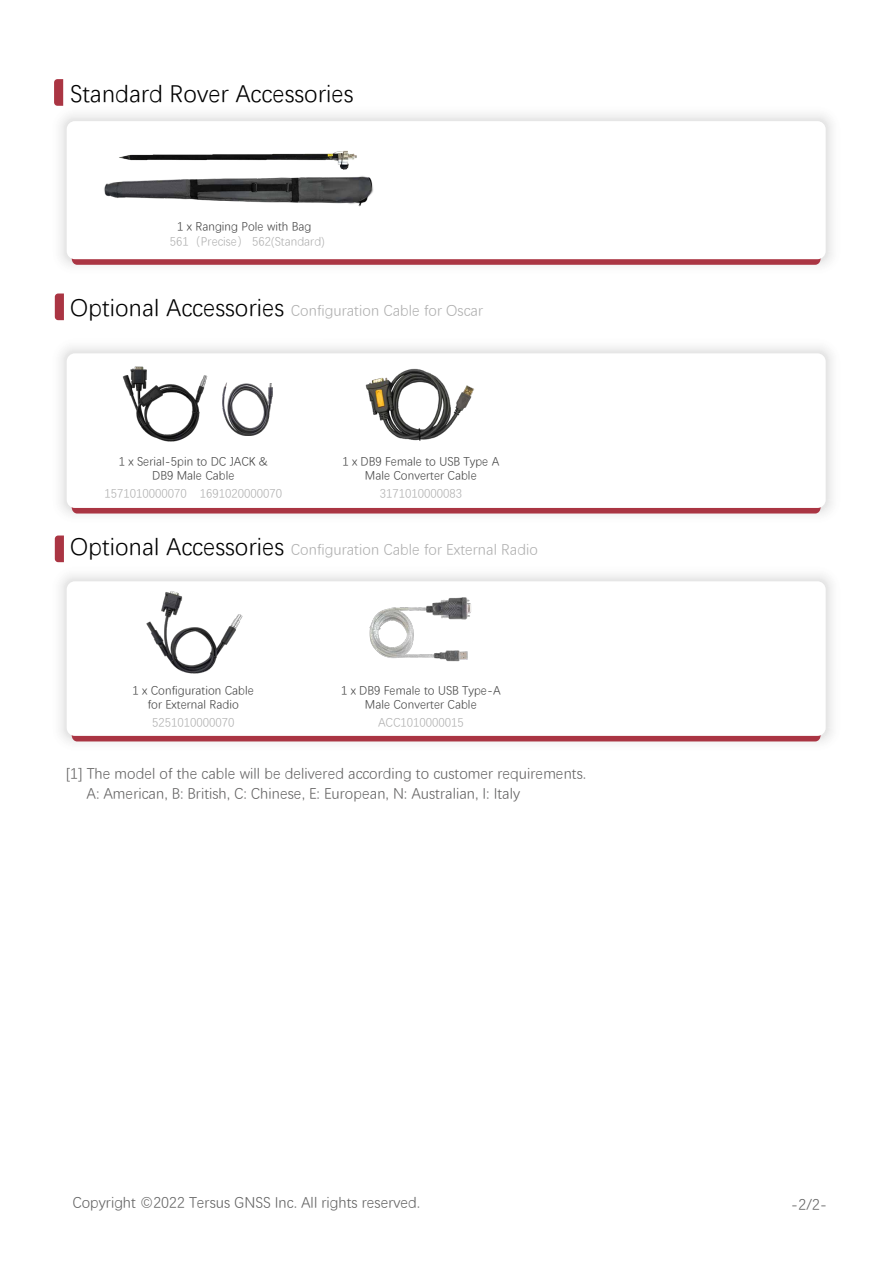
<style>
.page{position:relative;width:893px;height:1263px;background:#fff}
.page>*{position:absolute;margin:0;border:0;box-sizing:border-box;transform-origin:0 0}
.t1{font:24px "Deng Xian";color:#000}
.t2{font:15px/19.6px "Deng Xian";color:#636262}
.t3{font:15px "Deng Xian";color:#afafaf}
.t4{font:15px "Deng Xian";color:#626262}
.t5{font:12px/14.4px "Deng Xian";color:#434343;text-align:center}
.t6{font:12px "Deng Xian";color:#afafaf}
.s1{font-size:24px;color:#000}
</style>
<div class="page">
<svg style="left:60px;top:105px;width:772px;height:161px"></svg>
<div style="left:72px;top:154px;width:748px;height:111px;background:linear-gradient(to right,#aa3543,#aa3543);border-radius:6px"></div>
<div style="left:67px;top:121px;width:758px;height:138px;background:#fff;border-radius:8px"></div>
<svg style="left:60px;top:347px;width:772px;height:168px"></svg>
<div style="left:72px;top:386px;width:748px;height:127px;background:#aa3543;border-radius:6px"></div>
<div style="left:67px;top:353px;width:758px;height:155px;background:#fff;border-radius:8px"></div>
<svg style="left:60px;top:575px;width:772px;height:168px"></svg>
<div style="left:72px;top:614px;width:748px;height:127px;background:#aa3543;border-radius:6px"></div>
<div style="left:67px;top:581px;width:758px;height:155px;background:#fff;border-radius:8px"></div>
<img style="left:119px;top:150px;width:238px;height:13px">
<img style="left:104px;top:163px;width:270px;height:44px">
<img style="left:146px;top:591px;width:97px;height:83px">
<img style="left:113px;top:348px;width:104px;height:94px">
<img style="left:222px;top:383px;width:50px;height:53px">
<img style="left:364px;top:576px;width:113px;height:86px">
<img style="left:365px;top:368px;width:109px;height:73px">
<svg style="left:55px;top:293px;width:9px;height:27px"></svg>
<svg style="left:55px;top:535px;width:9px;height:27px"></svg>
<svg style="left:54px;top:79px;width:9px;height:27px"></svg>
<h1 class="t1" style="left:70px;top:78px;width:285px">Standard Rover Accessories</h1>
<p class="t5" style="left:177px;top:219px;width:136px">1 x Ranging Pole with Bag</p>
<p class="t6" style="left:170px;top:233px;width:156px">561（Precise） 562(Standard)</p>
<p class="t3" style="left:70px;top:301px;width:414px"><span class="s1">Optional Accessories</span> Configuration Cable for Oscar</p>
<p class="t5" style="left:119px;top:453px;width:150px">1 x Serial-5pin to DC JACK &amp;<br>DB9 Male Cable</p>
<p class="t5" style="left:342px;top:453px;width:158px">1 x DB9 Female to USB Type A<br>Male Converter Cable</p>
<p class="t6" style="left:104px;top:486px;width:179px">1571010000070 1691020000070</p>
<p class="t6" style="left:380px;top:486px;width:84px">3171010000083</p>
<p class="t3" style="left:70px;top:539px;width:469px"><span class="s1">Optional Accessories</span> Configuration Cable for External Radio</p>
<p class="t5" style="left:133px;top:682px;width:123px">1 x Configuration Cable for External Radio</p>
<p class="t5" style="left:341px;top:682px;width:161px">1 x DB9 Female to USB Type-A<br>Male Converter Cable</p>
<p class="t6" style="left:152px;top:715px;width:84px">5251010000070</p>
<p class="t6" style="left:378px;top:715px;width:87px">ACC1010000015</p>
<p class="t2" style="left:86px;top:763px;width:501px;text-indent:-21px">[1] The model of the cable will be delivered according to customer requirements.<br>A: American, B: British, C: Chinese, E: European, N: Australian, I: Italy</p>
<p class="t4" style="left:72px;top:1193px;width:349px">Copyright ©2022 Tersus GNSS Inc. All rights reserved.</p>
<p class="t4" style="left:790px;top:1194px;width:38px">-2/2-</p>
</div>
